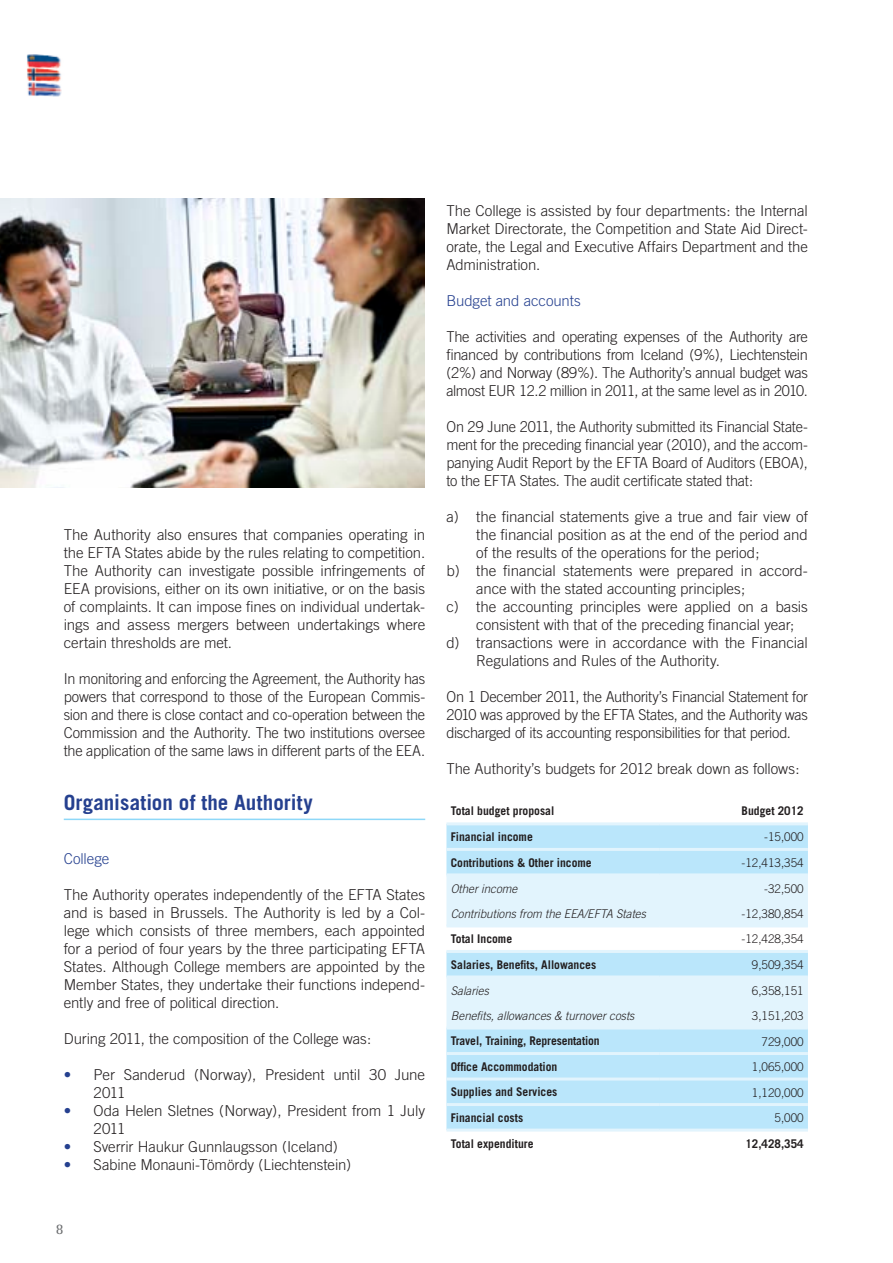
<style>
.page{position:relative;width:893px;height:1263px;background:#fff}
.page>*{position:absolute;margin:0;border:0;box-sizing:border-box;transform-origin:0 0}
.t1{font:700 21px "Trade Gothic";letter-spacing:.005em;color:#25408f}
.t2{font:300 15px/18px "Trade Gothic";letter-spacing:-.005em;color:#231f20;text-align:justify}
.t3{font:300 15px/18px "Trade Gothic";letter-spacing:-.005em;color:#231f20;text-align:justify;scale:.96 1}
.t4{font:300 15px "Trade Gothic";letter-spacing:-.005em;color:#25408f}
.t5{font:15px "Rotis Semi Serif";color:#696b6d}
.t6{font:700 12px "Trade Gothic";color:#231f20}
.t7{font:300 12px "Trade Gothic";color:#231f20}
.t8{font:italic 300 12px "Trade Gothic";color:#231f20}
.s1{color:#25408f}
</style>
<div class="page">
<img style="left:26px;top:54px;width:35px;height:28px">
<img style="left:27px;top:82px;width:35px;height:15px">
<hr style="left:64px;top:819px;width:361px;height:1px;background:#8ed8f8">
<div style="left:446px;top:825px;width:362px;height:303px;background:#bae6fb"></div>
<svg style="left:446px;top:876px;width:362px;height:150px;background:#daf1fc"></svg>
<svg style="left:446px;top:927px;width:362px;height:23px"></svg>
<hr style="left:446px;top:924px;width:213px;height:3px;background:#e2f4fd">
<hr style="left:659px;top:924px;width:149px;height:3px;background:#e2f4fd">
<hr style="left:446px;top:1026px;width:213px;height:3px;background:#e2f4fd">
<hr style="left:659px;top:1026px;width:149px;height:3px;background:#e2f4fd">
<hr style="left:446px;top:1052px;width:213px;height:3px;background:#e2f4fd">
<hr style="left:659px;top:1052px;width:149px;height:3px;background:#e2f4fd">
<hr style="left:446px;top:1077px;width:213px;height:3px;background:#e2f4fd">
<hr style="left:659px;top:1077px;width:149px;height:3px;background:#e2f4fd">
<hr style="left:446px;top:1103px;width:213px;height:3px;background:#e2f4fd">
<hr style="left:659px;top:1103px;width:149px;height:3px;background:#e2f4fd">
<hr style="left:446px;top:1128px;width:213px;height:3px;background:#e2f4fd">
<hr style="left:659px;top:1128px;width:149px;height:3px;background:#e2f4fd">
<hr style="left:659px;top:975px;width:149px;height:3px;background:#e2f4fd">
<hr style="left:446px;top:975px;width:213px;height:3px;background:#e2f4fd">
<hr style="left:659px;top:822px;width:149px;height:3px;background:#e2f4fd">
<hr style="left:659px;top:848px;width:149px;height:3px;background:#e2f4fd">
<hr style="left:659px;top:873px;width:149px;height:3px;background:#e2f4fd">
<hr style="left:659px;top:950px;width:149px;height:3px;background:#e2f4fd">
<hr style="left:446px;top:822px;width:213px;height:3px;background:#e2f4fd">
<hr style="left:446px;top:848px;width:213px;height:3px;background:#e2f4fd">
<hr style="left:446px;top:873px;width:213px;height:3px;background:#e2f4fd">
<hr style="left:446px;top:950px;width:213px;height:3px;background:#e2f4fd">
<img style="left:0;top:198px;width:424px;height:289px">
<p class="t2" style="left:64px;top:525px;width:363px">The Authority also ensures that companies operating in the EFTA States abide by the rules relating to competition.<br>The Authority can investigate possible infringements of EEA provisions, either on its own initiative, or on the basis of complaints. It can impose fines on individual undertak&shy;ings and assess mergers between undertakings where certain thresholds are met.</p>
<p class="t3" style="left:64px;top:669px;width:378px">In monitoring and enforcing the Agreement, the Authority has powers that correspond to those of the European Commis&shy;sion and there is close contact and co-operation between the Commission and the Authority. The two institutions oversee the application of the same laws in different parts of the EEA.</p>
<h1 class="t1" style="left:64px;top:790px;width:250px">Organisation of the Authority</h1>
<p class="t4" style="left:64px;top:850px;width:47px">College</p>
<p class="t2" style="left:64px;top:885px;width:363px">The Authority operates independently of the EFTA States and is based in Brussels. The Authority is led by a Col&shy;lege which consists of three members, each appointed for a period of four years by the three participating EFTA States. Although College members are appointed by the Member States, they undertake their functions independ&shy;ently and free of political direction.</p>
<p class="t2" style="left:64px;top:1029px;width:309px">During 2011, the composition of the College was:</p>
<p class="t2" style="left:94px;top:1065px;width:333px;text-indent:-30px"><span class="s1">•</span> Per Sanderud (Norway), President until 30 June<br>2011</p>
<p class="t2" style="left:94px;top:1101px;width:333px;text-indent:-30px"><span class="s1">•</span> Oda Helen Sletnes (Norway), President from 1 July<br>2011</p>
<p class="t2" style="left:64px;top:1137px;width:276px"><span class="s1">•</span> Sverrir Haukur Gunnlaugsson (Iceland)</p>
<p class="t2" style="left:64px;top:1155px;width:289px"><span class="s1">•</span> Sabine Monauni-Tömördy (Liechtenstein)</p>
<p class="t5" style="left:56px;top:1220px;width:9px">8</p>
<p class="t2" style="left:446px;top:201px;width:363px">The College is assisted by four departments: the Internal Market Directorate, the Competition and State Aid Direct&shy;orate, the Legal and Executive Affairs Department and the Administration.</p>
<p class="t4" style="left:446px;top:292px;width:136px">Budget and accounts</p>
<p class="t2" style="left:446px;top:327px;width:363px">The activities and operating expenses of the Authority are financed by contributions from Iceland (9%), Liechtenstein (2%) and Norway (89%). The Authority’s annual budget was almost EUR 12.2 million in 2011, at the same level as in 2010.</p>
<p class="t2" style="left:446px;top:417px;width:363px">On 29 June 2011, the Authority submitted its Financial State&shy;ment for the preceding financial year (2010), and the accom&shy;panying Audit Report by the EFTA Board of Auditors (EBOA), to the EFTA States. The audit certificate stated that:</p>
<p class="t2" style="left:446px;top:507px;width:363px">a) the financial statements give a true and fair view of</p>
<p class="t2" style="left:476px;top:525px;width:333px">the financial position as at the end of the period and</p>
<p class="t2" style="left:476px;top:543px;width:285px">of the results of the operations for the period;</p>
<p class="t2" style="left:446px;top:561px;width:363px">b) the financial statements were prepared in accord-</p>
<p class="t2" style="left:476px;top:579px;width:271px">ance with the stated accounting principles;</p>
<p class="t2" style="left:446px;top:597px;width:363px">c) the accounting principles were applied on a basis</p>
<p class="t2" style="left:476px;top:615px;width:320px">consistent with that of the preceding financial year;</p>
<p class="t2" style="left:446px;top:633px;width:363px">d) transactions were in accordance with the Financial</p>
<p class="t2" style="left:476px;top:651px;width:245px">Regulations and Rules of the Authority.</p>
<p class="t2" style="left:446px;top:687px;width:363px">On 1 December 2011, the Authority’s Financial Statement for 2010 was approved by the EFTA States, and the Authority was discharged of its accounting responsibilities for that period.</p>
<p class="t2" style="left:446px;top:759px;width:355px">The Authority’s budgets for 2012 break down as follows:</p>
<p class="t6" style="left:451px;top:803px;width:105px">Total budget proposal</p>
<p class="t6" style="left:742px;top:803px;width:64px">Budget 2012</p>
<p class="t6" style="left:451px;top:830px;width:84px">Financial income</p>
<p class="t7" style="left:764px;top:830px;width:41px">-15,000</p>
<p class="t6" style="left:451px;top:855px;width:142px">Contributions &amp; Other income</p>
<p class="t7" style="left:741px;top:855px;width:64px">-12,413,354</p>
<p class="t8" style="left:451px;top:881px;width:68px">Other income</p>
<p class="t7" style="left:764px;top:881px;width:41px">-32,500</p>
<p class="t8" style="left:451px;top:906px;width:197px">Contributions from the EEA/EFTA States</p>
<p class="t7" style="left:741px;top:906px;width:64px">-12,380,854</p>
<p class="t6" style="left:451px;top:932px;width:63px">Total Income</p>
<p class="t7" style="left:741px;top:932px;width:64px">-12,428,354</p>
<p class="t6" style="left:451px;top:957px;width:147px">Salaries, Benefits, Allowances</p>
<p class="t7" style="left:752px;top:957px;width:53px">9,509,354</p>
<p class="t8" style="left:451px;top:983px;width:40px">Salaries</p>
<p class="t7" style="left:752px;top:983px;width:53px">6,358,151</p>
<p class="t8" style="left:451px;top:1008px;width:185px">Benefits, allowances &amp; turnover costs</p>
<p class="t7" style="left:752px;top:1008px;width:53px">3,151,203</p>
<p class="t6" style="left:451px;top:1034px;width:151px">Travel, Training, Representation</p>
<p class="t7" style="left:762px;top:1034px;width:44px">729,000</p>
<p class="t6" style="left:451px;top:1059px;width:108px">Office Accommodation</p>
<p class="t7" style="left:752px;top:1059px;width:53px">1,065,000</p>
<p class="t6" style="left:451px;top:1085px;width:108px">Supplies and Services</p>
<p class="t7" style="left:752px;top:1085px;width:53px">1,120,000</p>
<p class="t6" style="left:451px;top:1110px;width:74px">Financial costs</p>
<p class="t7" style="left:774px;top:1111px;width:31px">5,000</p>
<p class="t6" style="left:451px;top:1136px;width:84px">Total expenditure</p>
<p class="t6" style="left:745px;top:1136px;width:60px">12,428,354</p>
</div>
